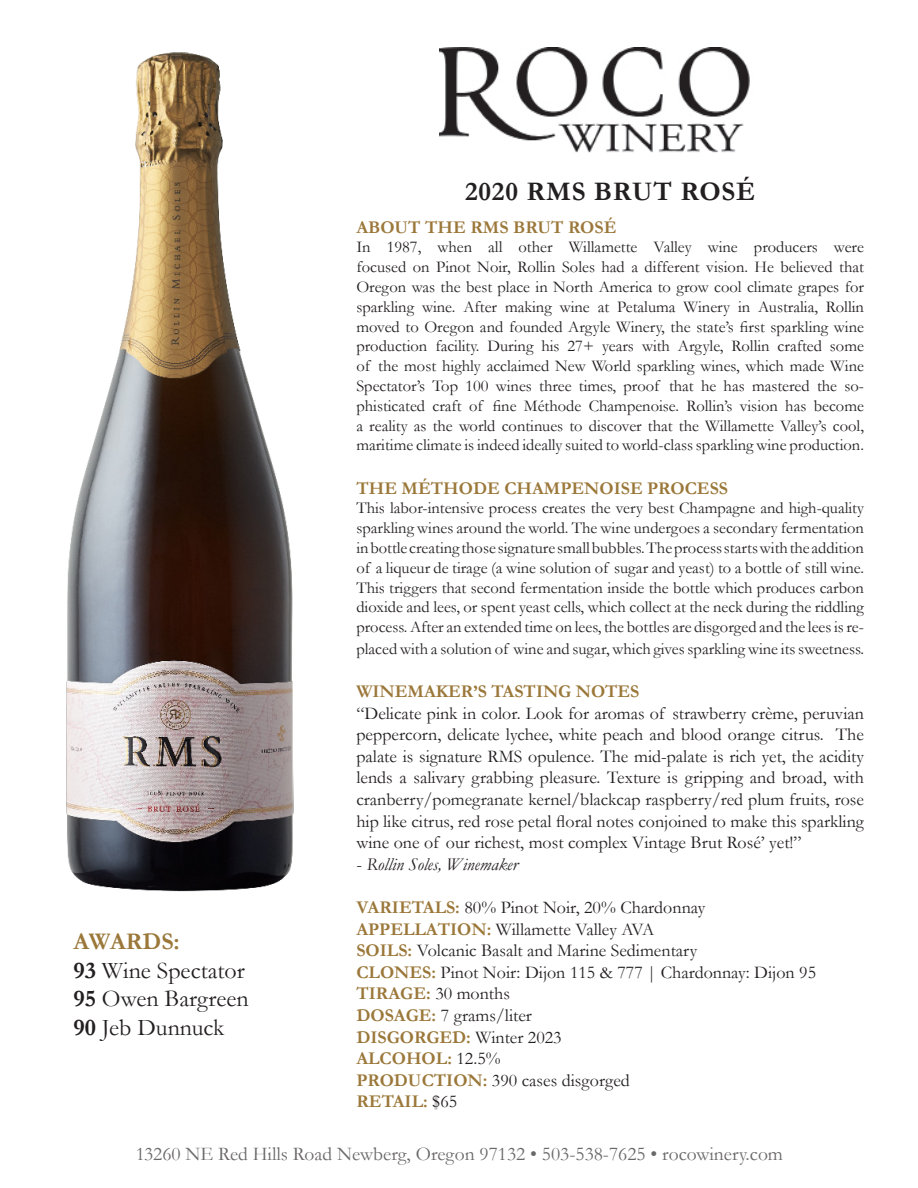
<style>
.page{position:relative;width:918px;height:1188px;background:#fff}
.page>*{position:absolute;margin:0;border:0;box-sizing:border-box;transform-origin:0 0}
.t1{font:700 27px "Garamond";letter-spacing:.03em;color:#231f20}
.t2{font:24px "Garamond";color:#231f20}
.t3{font:700 24px "Garamond";color:#9b783a}
.t4{font:19.5px "Garamond";color:#231f20}
.t5{font:18px/21.6px "Garamond";color:#231f20;text-align:justify}
.t6{font:700 18px "Garamond";color:#9b783a}
.t7{font:italic 18px "Garamond";color:#231f20}
.t8{font:16.5px/19.8px "Garamond";color:#231f20;text-align:justify}
.s1{font-style:normal}
.s2{font-weight:700;color:#9b783a}
.s3{font-weight:400;color:#231f20}
.s4{font-weight:700}
</style>
<div class="page">
<img style="left:440px;top:48px;width:310px;height:105px">
<img style="left:66px;top:52px;width:228px;height:840px">
<p class="t1" style="left:465px;top:173px;width:292px">2020 RMS BRUT ROSÉ</p>
<p class="t6" style="left:356px;top:215px;width:262px">ABOUT THE RMS BRUT ROSÉ</p>
<p class="t8" style="left:356px;top:237px;width:509px">In 1987, when all other Willamette Valley wine producers were</p>
<p class="t8" style="left:356px;top:257px;width:509px">focused on Pinot Noir, Rollin Soles had a different vision. He believed that</p>
<p class="t8" style="left:356px;top:276px;width:509px">Oregon was the best place in North America to grow cool climate grapes for</p>
<p class="t8" style="left:356px;top:296px;width:509px">sparkling wine. After making wine at Petaluma Winery in Australia, Rollin moved to Oregon and founded Argyle Winery, the state’s first sparkling wine production facility. During his 27+ years with Argyle, Rollin crafted some of the most highly acclaimed New World sparkling wines, which made Wine Spectator’s Top 100 wines three times, proof that he has mastered the so&shy;phisticated craft of fine Méthode Champenoise. Rollin’s vision has become a reality as the world continues to discover that the Willamette Valley’s cool,</p>
<p class="t8" style="left:356px;top:435px;width:509px">maritime climate is indeed ideally suited to world-class sparkling wine production.</p>
<p class="t6" style="left:356px;top:476px;width:373px">THE MÉTHODE CHAMPENOISE PROCESS</p>
<p class="t8" style="left:356px;top:498px;width:509px">This labor-intensive process creates the very best Champagne and high-quality sparkling wines around the world. The wine undergoes a secondary fermentation in bottle creating those signature small bubbles. The process starts with the addition of a liqueur de tirage (a wine solution of sugar and yeast) to a bottle of still wine.<br>This triggers that second fermentation inside the bottle which produces carbon dioxide and lees, or spent yeast cells, which collect at the neck during the riddling process. After an extended time on lees, the bottles are disgorged and the lees is re-</p>
<p class="t8" style="left:356px;top:638px;width:509px">placed with a solution of wine and sugar, which gives sparkling wine its sweetness.</p>
<p class="t6" style="left:356px;top:679px;width:284px">WINEMAKER’S TASTING NOTES</p>
<p class="t5" style="left:356px;top:702px;width:509px">“Delicate pink in color. Look for aromas of strawberry crème, peruvian peppercorn, delicate lychee, white peach and blood orange citrus. The palate is signature RMS opulence. The mid-palate is rich yet, the acidity lends a salivary grabbing pleasure. Texture is gripping and broad, with cranberry/pomegranate kernel/blackcap raspberry/red plum fruits, rose hip like citrus, red rose petal floral notes conjoined to make this sparkling wine one of our richest, most complex Vintage Brut Rosé’ yet!”</p>
<p class="t7" style="left:356px;top:852px;width:163px"><span class="s1">-</span> Rollin Soles, Winemaker</p>
<p class="t5" style="left:356px;top:896px;width:351px"><span class="s2">VARIETALS:</span> 80% Pinot Noir, 20% Chardonnay</p>
<p class="t5" style="left:356px;top:918px;width:299px"><span class="s2">APPELLATION:</span> Willamette Valley AVA</p>
<p class="t5" style="left:356px;top:939px;width:342px"><span class="s2">SOILS:</span> Volcanic Basalt and Marine Sedimentary</p>
<p class="t5" style="left:356px;top:961px;width:461px"><span class="s2">CLONES:</span> Pinot Noir: Dijon 115 &amp; 777 | Chardonnay: Dijon 95</p>
<p class="t5" style="left:356px;top:982px;width:155px"><span class="s2">TIRAGE:</span> 30 months</p>
<p class="t5" style="left:356px;top:1004px;width:177px"><span class="s2">DOSAGE:</span> 7 grams/liter</p>
<p class="t6" style="left:356px;top:1025px;width:207px">DISGORGED: <span class="s3">Winter 2023</span></p>
<p class="t6" style="left:356px;top:1046px;width:146px">ALCOHOL: <span class="s3">12.5%</span></p>
<p class="t5" style="left:356px;top:1069px;width:275px"><span class="s2">PRODUCTION:</span> 390 cases disgorged</p>
<p class="t6" style="left:356px;top:1089px;width:102px">RETAIL: <span class="s3">$65</span></p>
<p class="t4" style="left:135px;top:1141px;width:649px">13260 NE Red Hills Road Newberg, Oregon 97132 • 503-538-7625 • rocowinery.com</p>
<p class="t3" style="left:73px;top:925px;width:108px">AWARDS:</p>
<p class="t2" style="left:73px;top:954px;width:173px"><span class="s4">93</span> Wine Spectator</p>
<p class="t2" style="left:73px;top:983px;width:177px"><span class="s4">95</span> Owen Bargreen</p>
<p class="t2" style="left:73px;top:1012px;width:153px"><span class="s4">90</span> Jeb Dunnuck</p>
</div>
